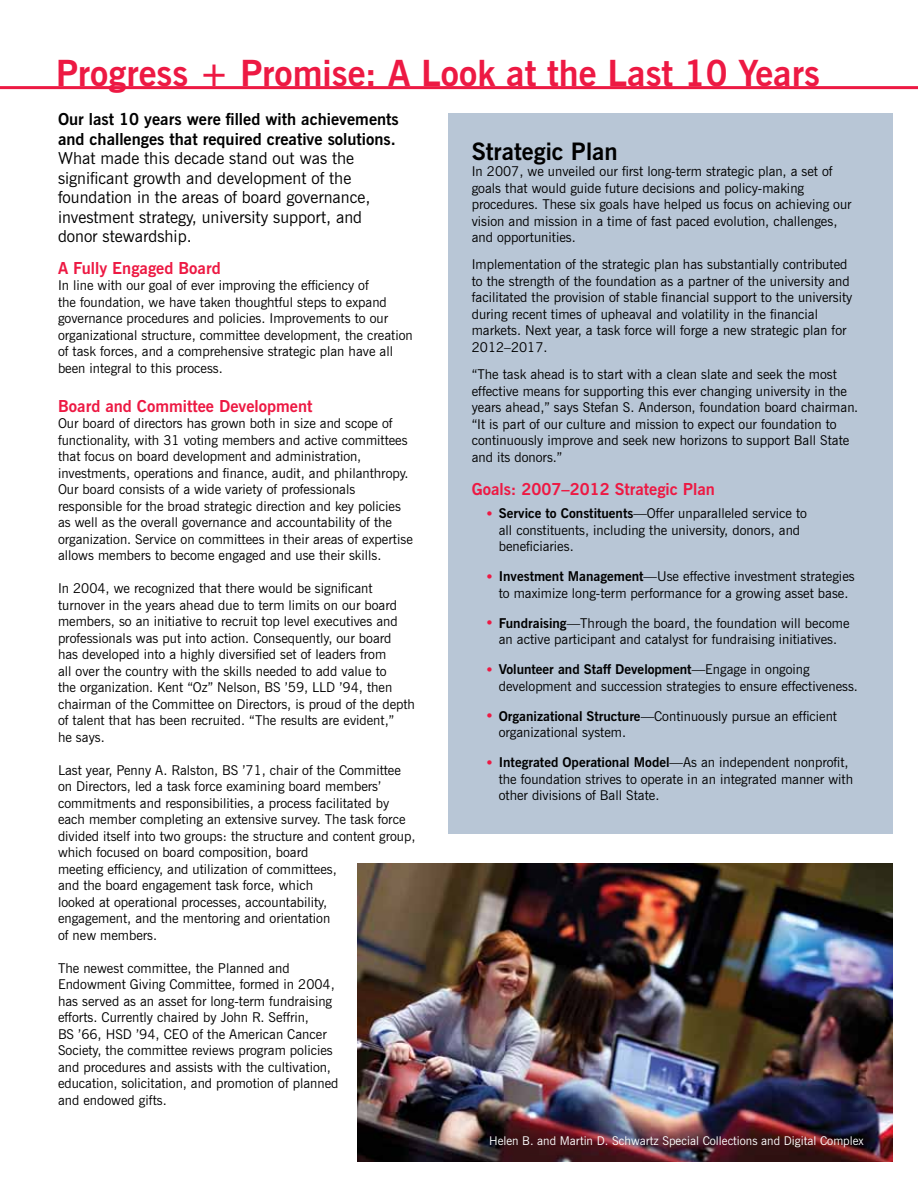
<style>
.page{position:relative;width:918px;height:1188px;background:#fff}
.page>*{position:absolute;margin:0;border:0;box-sizing:border-box;transform-origin:0 0}
.t1{font:700 36px "News Gothic BT";color:#ed1943}
.t2{font:700 24px "News Gothic BT";color:#000}
.t3{font:16.5px/19.5px "News Gothic BT";color:#000}
.t4{font:700 16.5px/19.5px "News Gothic BT";color:#000}
.t5{font:700 16.5px "News Gothic BT";color:#ed1943}
.t6{font:13.5px/16.5px "News Gothic BT";color:#000}
.t7{font:12px "News Gothic BT";color:#fff}
.s1{font-weight:700;font-size:15px;color:#ed1943}
.s2{font-weight:700}
</style>
<div class="page">
<hr style="left:0;top:86px;width:918px;height:3px;background:#ed1943">
<div style="left:448px;top:113px;width:444px;height:721px;background:#b8c6d6"></div>
<img style="left:358px;top:863px;width:535px;height:298px">
<h1 class="t1" style="left:56px;top:51px;width:766px">Progress + Promise: A Look at the Last 10 Years</h1>
<p class="t4" style="left:58px;top:110px;width:342px">Our last 10 years were filled with achievements and challenges that required creative solutions.</p>
<p class="t3" style="left:58px;top:149px;width:314px">What made this decade stand out was the significant growth and development of the foundation in the areas of board governance, investment strategy, university support, and donor stewardship.</p>
<p class="t5" style="left:58px;top:258px;width:164px">A Fully Engaged Board</p>
<p class="t6" style="left:58px;top:277px;width:356px">In line with our goal of ever improving the efficiency of<br>the foundation, we have taken thoughtful steps to expand governance procedures and policies. Improvements to our organizational structure, committee development, the creation of task forces, and a comprehensive strategic plan have all been integral to this process.</p>
<p class="t5" style="left:58px;top:396px;width:256px">Board and Committee Development</p>
<p class="t6" style="left:58px;top:415px;width:356px">Our board of directors has grown both in size and scope of functionality, with 31 voting members and active committees that focus on board development and administration, investments, operations and finance, audit, and philanthropy.<br>Our board consists of a wide variety of professionals responsible for the broad strategic direction and key policies as well as the overall governance and accountability of the organization. Service on committees in their areas of expertise allows members to become engaged and use their skills.</p>
<p class="t6" style="left:58px;top:580px;width:359px">In 2004, we recognized that there would be significant turnover in the years ahead due to term limits on our board members, so an initiative to recruit top level executives and professionals was put into action. Consequently, our board<br>has developed into a highly diversified set of leaders from<br>all over the country with the skills needed to add value to<br>the organization. Kent “Oz” Nelson, BS ’59, LLD ’94, then chairman of the Committee on Directors, is proud of the depth of talent that has been recruited. “The results are evident,”<br>he says.</p>
<p class="t6" style="left:58px;top:762px;width:359px">Last year, Penny A. Ralston, BS ’71, chair of the Committee on Directors, led a task force examining board members’ commitments and responsibilities, a process facilitated by each member completing an extensive survey. The task force divided itself into two groups: the structure and content group, which focused on board composition, board<br>meeting efficiency, and utilization of committees,<br>and the board engagement task force, which<br>looked at operational processes, accountability,<br>engagement, and the mentoring and orientation<br>of new members.</p>
<p class="t6" style="left:58px;top:960px;width:282px">The newest committee, the Planned and Endowment Giving Committee, formed in 2004, has served as an asset for long-term fundraising efforts. Currently chaired by John R. Seffrin,<br>BS ’66, HSD ’94, CEO of the American Cancer Society, the committee reviews program policies and procedures and assists with the cultivation, education, solicitation, and promotion of planned and endowed gifts.</p>
<h2 class="t2" style="left:472px;top:136px;width:147px">Strategic Plan</h2>
<p class="t6" style="left:472px;top:163px;width:381px">In 2007, we unveiled our first long-term strategic plan, a set of goals that would guide future decisions and policy-making procedures. These six goals have helped us focus on achieving our vision and mission in a time of fast paced evolution, challenges, and opportunities.</p>
<p class="t6" style="left:472px;top:256px;width:382px">Implementation of the strategic plan has substantially contributed to the strength of the foundation as a partner of the university and facilitated the provision of stable financial support to the university during recent times of upheaval and volatility in the financial markets. Next year, a task force will forge a new strategic plan for 2012–2017.</p>
<p class="t6" style="left:472px;top:366px;width:388px">“The task ahead is to start with a clean slate and seek the most effective means for supporting this ever changing university in the years ahead,” says Stefan S. Anderson, foundation board chairman. “It is part of our culture and mission to expect our foundation to continuously improve and seek new horizons to support Ball State and its donors.”</p>
<p class="t5" style="left:472px;top:479px;width:245px">Goals: 2007–2012 Strategic Plan</p>
<p class="t6" style="left:499px;top:505px;width:310px;text-indent:-14px"><span class="s1">•</span> <span class="s2">Service to Constituents</span>—Offer unparalleled service to all constituents, including the university, donors, and beneficiaries.</p>
<p class="t6" style="left:485px;top:568px;width:371px;text-align:center"><span class="s1">•</span> <span class="s2">I nvestment Management</span>—Use effective investment strategies to maximize long-term performance for a growing asset base.</p>
<p class="t6" style="left:485px;top:615px;width:366px;text-align:center"><span class="s1">•</span> <span class="s2">Fundraising</span>—Through the board, the foundation will become an active participant and catalyst for fundraising initiatives.</p>
<p class="t6" style="left:499px;top:661px;width:361px;text-indent:-14px"><span class="s1">•</span> <span class="s2">Volunteer and Staff Development</span>—Engage in ongoing development and succession strategies to ensure effectiveness.</p>
<p class="t6" style="left:499px;top:708px;width:340px;text-indent:-14px"><span class="s1">•</span> <span class="s2">Organizational Structure</span>—Continuously pursue an efficient organizational system.</p>
<p class="t6" style="left:499px;top:754px;width:356px;text-indent:-14px"><span class="s1">•</span> <span class="s2">I ntegrated Operational Model</span>—As an independent nonprofit, the foundation strives to operate in an integrated manner with other divisions of Ball State.</p>
<p class="t7" style="left:489px;top:1134px;width:376px">Helen B. and Martin D. Schwartz Special Collections and Digital Complex</p>
</div>
